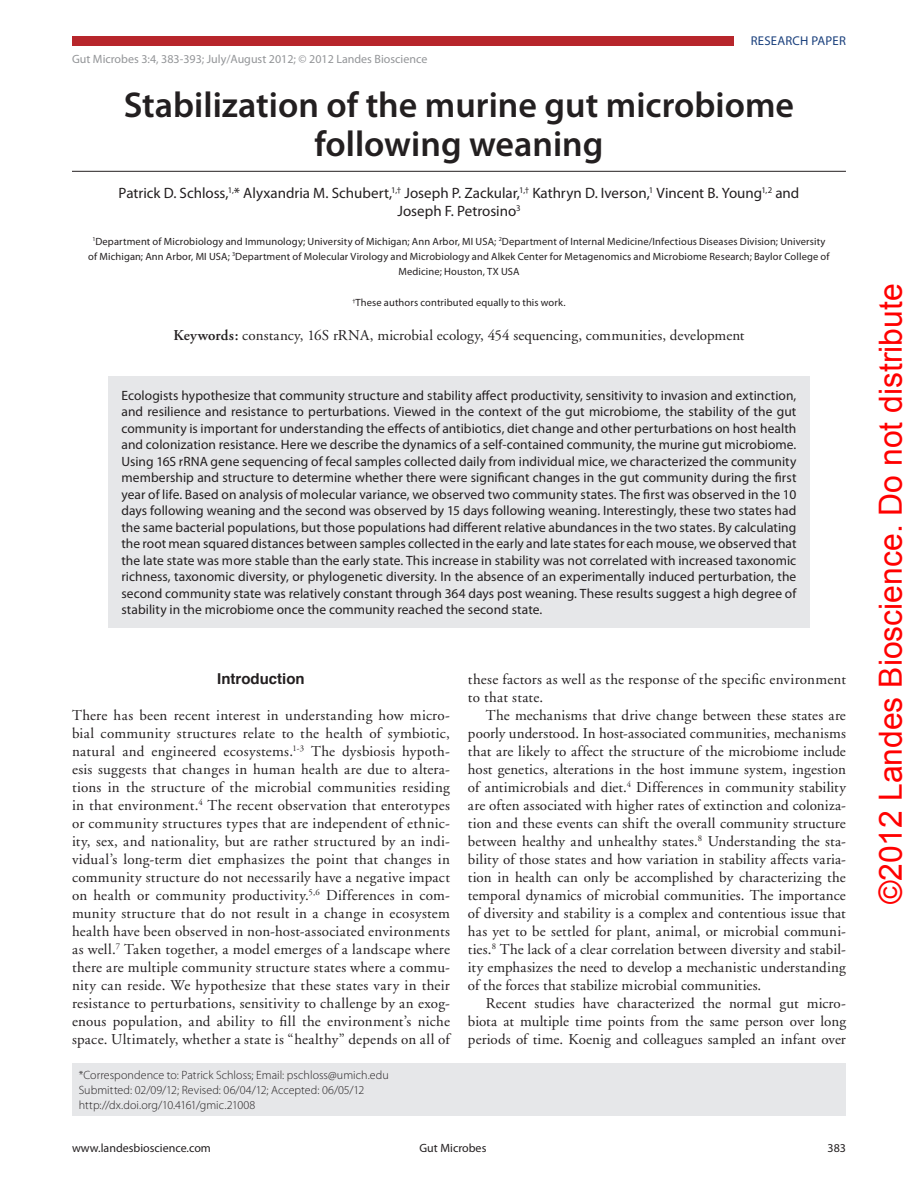
<style>
.page{position:relative;width:918px;height:1188px;background:#fff}
.page>*{position:absolute;margin:0;border:0;box-sizing:border-box;transform-origin:0 0}
.t1{font:600 36px/39px "Myriad Pro";color:#231f20;text-align:center}
.t2{font:31.95px "Arial";color:#f00}
.t3{font:15px/18px "Adobe Garamond";letter-spacing:.01em;color:#231f20;text-align:justify}
.t4{font:15px/18px "Myriad Pro";color:#231f20;text-align:center}
.t5{font:700 15px "Helvetica";color:#231f20}
.t6{font:13.5px/16.5px "Myriad Pro";letter-spacing:.005em;color:#231f20;text-align:justify}
.t7{font:12.75px "Myriad Pro";letter-spacing:.02em;color:#193f7c}
.t8{font:300 12px/15px "Myriad Pro";letter-spacing:.005em;color:#231f20}
.t9{font:12px "Myriad Pro";color:#939598}
.t10{font:12px "Myriad Pro";color:#231f20}
.t11{font:10.5px/15px "Myriad Pro";letter-spacing:.015em;color:#231f20;text-align:center}
.s1{font-weight:600}
</style>
<div class="page">
<div style="left:72px;top:36px;width:662px;height:10px;background:#b7262b"></div>
<div style="left:72px;top:1063px;width:774px;height:53px;background:#e6e7e9"></div>
<div style="left:108px;top:376px;width:702px;height:252px;background:#e6e7e9"></div>
<hr style="left:72px;top:171px;width:774px;height:1px;background:#231f20">
<p class="t9" style="left:72px;top:52px;width:357px">Gut Microbes 3:4, 383-393; July/August 2012; © 2012 Landes Bioscience</p>
<p class="t7" style="left:751px;top:33px;width:94px">research paper</p>
<h1 class="t1" style="left:124px;top:85px;width:672px">Stabilization of the murine gut microbiome following weaning</h1>
<p class="t4" style="left:119px;top:184px;width:682px">Patrick D. Schloss,<sup>1,</sup>* Alyxandria M. Schubert,<sup>1,†</sup> Joseph P. Zackular,<sup>1,†</sup> Kathryn D. Iverson,<sup>1</sup> Vincent B. Young<sup>1,2</sup> and<br>Joseph F. Petrosino<sup>3</sup></p>
<p class="t11" style="left:88px;top:234px;width:743px"><sup>1</sup>Department of Microbiology and Immunology; University of Michigan; Ann Arbor, MI USA; <sup>2</sup>Department of Internal Medicine/Infectious Diseases Division; University of Michigan; Ann Arbor, MI USA; <sup>3</sup>Department of Molecular Virology and Microbiology and Alkek Center for Metagenomics and Microbiome Research; Baylor College of<br>Medicine; Houston, TX USA</p>
<p class="t11" style="left:352px;top:295px;width:215px"><sup>†</sup>These authors contributed equally to this work.</p>
<p class="t3" style="left:173px;top:327px;width:573px"><span class="s1">Keywords:</span> constancy, 16S rRNA, microbial ecology, 454 sequencing, communities, development</p>
<p class="t6" style="left:122px;top:387px;width:677px">Ecologists hypothesize that community structure and stability affect productivity, sensitivity to invasion and extinction, and resilience and resistance to perturbations. Viewed in the context of the gut microbiome, the stability of the gut community is important for understanding the effects of antibiotics, diet change and other perturbations on host health and colonization resistance. Here we describe the dynamics of a self-contained community, the murine gut microbiome.<br>Using 16S rRNA gene sequencing of fecal samples collected daily from individual mice, we characterized the community membership and structure to determine whether there were significant changes in the gut community during the first year of life. Based on analysis of molecular variance, we observed two community states. The first was observed in the 10 days following weaning and the second was observed by 15 days following weaning. Interestingly, these two states had the same bacterial populations, but those populations had different relative abundances in the two states. By calculating the root mean squared distances between samples collected in the early and late states for each mouse, we observed that the late state was more stable than the early state. This increase in stability was not correlated with increased taxonomic richness, taxonomic diversity, or phylogenetic diversity. In the absence of an experimentally induced perturbation, the second community state was relatively constant through 364 days post weaning. These results suggest a high degree of stability in the microbiome once the community reached the second state.</p>
<p class="t5" style="left:217px;top:667px;width:89px">Introduction</p>
<p class="t3" style="left:72px;top:707px;width:380px">There has been recent interest in understanding how micro&shy;bial community structures relate to the health of symbiotic, natural and engineered ecosystems.<sup>1-3</sup> The dysbiosis hypoth&shy;esis suggests that changes in human health are due to altera&shy;tions in the structure of the microbial communities residing in that environment.<sup>4</sup> The recent observation that enterotypes or community structures types that are independent of ethnic&shy;ity, sex, and nationality, but are rather structured by an indi&shy;vidual’s long-term diet emphasizes the point that changes in community structure do not necessarily have a negative impact on health or community productivity.<sup>5,6</sup> Differences in com&shy;munity structure that do not result in a change in ecosystem health have been observed in non-host-associated environments as well.<sup>7</sup> Taken together, a model emerges of a landscape where there are multiple community structure states where a commu&shy;nity can reside. We hypothesize that these states vary in their resistance to perturbations, sensitivity to challenge by an exog&shy;enous population, and ability to fill the environment’s niche space. Ultimately, whether a state is “healthy” depends on all of</p>
<p class="t8" style="left:79px;top:1068px;width:312px">*Correspondence to: Patrick Schloss; Email: pschloss@umich.edu<br>Submitted: 02/09/12; Revised: 06/04/12; Accepted: 06/05/12 http://dx.doi.org/10.4161/gmic.21008</p>
<p class="t3" style="left:468px;top:671px;width:379px">these factors as well as the response of the specific environment to that state.</p>
<p class="t3" style="left:468px;top:707px;width:379px;text-indent:18px">The mechanisms that drive change between these states are poorly understood. In host-associated communities, mechanisms that are likely to affect the structure of the microbiome include host genetics, alterations in the host immune system, ingestion of antimicrobials and diet.<sup>4</sup> Differences in community stability are often associated with higher rates of extinction and coloniza&shy;tion and these events can shift the overall community structure between healthy and unhealthy states.<sup>8</sup> Understanding the sta&shy;bility of those states and how variation in stability affects varia&shy;tion in health can only be accomplished by characterizing the temporal dynamics of microbial communities. The importance of diversity and stability is a complex and contentious issue that has yet to be settled for plant, animal, or microbial communi&shy;ties.<sup>8</sup> The lack of a clear correlation between diversity and stabil&shy;ity emphasizes the need to develop a mechanistic understanding of the forces that stabilize microbial communities.</p>
<p class="t3" style="left:468px;top:995px;width:380px;text-indent:18px">Recent studies have characterized the normal gut micro&shy;biota at multiple time points from the same person over long periods of time. Koenig and colleagues sampled an infant over</p>
<p class="t10" style="left:72px;top:1141px;width:140px">www.landesbioscience.com</p>
<p class="t10" style="left:420px;top:1141px;width:68px">Gut Microbes</p>
<p class="t10" style="left:828px;top:1141px;width:20px">383</p>
<h2 class="t2" style="left:870px;top:904px;width:622px;rotate:-90deg">©2012 Landes Bioscience. Do not distribute</h2>
</div>
